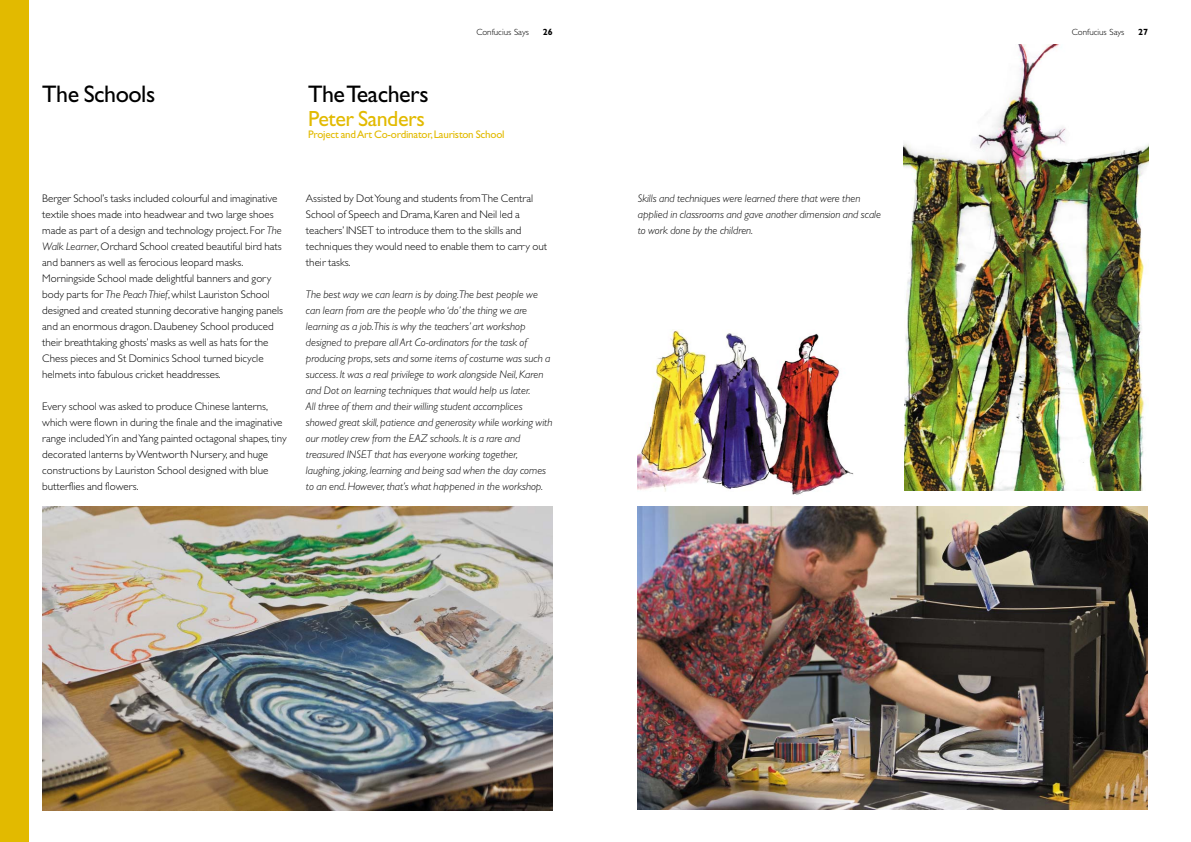
<style>
.page{position:relative;width:1191px;height:842px;background:#fff}
.page>*{position:absolute;margin:0;border:0;box-sizing:border-box;transform-origin:0 0}
.t1{font:24px "Gill Sans CE";letter-spacing:-.02em;color:#000}
.t2{font:22px "Gill Sans CE";letter-spacing:-.02em;color:#e2ba00}
.t3{font:300 11px/16px "Gill Sans CE";color:#000}
.t4{font:italic 300 11px/16px "Gill Sans CE";color:#000}
.t5{font:11px "Gill Sans CE";letter-spacing:-.02em;color:#e2ba00}
.t6{font:300 9px "Gill Sans CE";color:#000}
.t7{font:700 9px "Gill Sans CE";color:#000}
.s1{font-style:italic}
</style>
<div class="page">
<div style="left:0;top:0;width:28px;height:842px;background:#e2ba00"></div>
<img style="left:42px;top:506px;width:510px;height:304px">
<img style="left:638px;top:506px;width:509px;height:303px">
<img style="left:903px;top:44px;width:245px;height:446px">
<img style="left:638px;top:330px;width:216px;height:165px">
<p class="t6" style="left:476px;top:29px;width:54px">Confucius Says</p>
<p class="t7" style="left:543px;top:28px;width:11px">26</p>
<h1 class="t1" style="left:42px;top:84px;width:115px">The Schools</h1>
<h1 class="t1" style="left:308px;top:84px;width:122px">The Teachers</h1>
<h2 class="t2" style="left:308px;top:110px;width:118px">Peter Sanders</h2>
<p class="t5" style="left:308px;top:130px;width:198px">Project and Art Co-ordinator,Lauriston School</p>
<p class="t3" style="left:42px;top:192px;width:242px">Berger School’s tasks included colourful and imaginative textile shoes made into headwear and two large shoes made as part of a design and technology project. For <span class="s1">The Walk Learner</span>, Orchard School created beautiful bird hats and banners as well as ferocious leopard masks.<br>Morningside School made delightful banners and gory body parts for <span class="s1">The Peach Thief</span>, whilst Lauriston School designed and created stunning decorative hanging panels and an enormous dragon. Daubeney School produced their breathtaking ghosts’ masks as well as hats for the Chess pieces and St Dominics School turned bicycle helmets into fabulous cricket headdresses.</p>
<p class="t3" style="left:42px;top:400px;width:246px">Every school was asked to produce Chinese lanterns, which were flown in during the finale and the imaginative range included Yin and Yang painted octagonal shapes, tiny decorated lanterns by Wentworth Nursery, and huge constructions by Lauriston School designed with blue butterflies and flowers.</p>
<p class="t3" style="left:306px;top:192px;width:243px">Assisted by Dot Young and students from The Central School of Speech and Drama, Karen and Neil led a teachers’ INSET to introduce them to the skills and techniques they would need to enable them to carry out their tasks.</p>
<p class="t4" style="left:306px;top:288px;width:248px">The best way we can learn is by doing.The best people we can learn from are the people who ‘do’ the thing we are learning as a job.This is why the teachers’ art workshop designed to prepare all Art Co-ordinators for the task of producing props, sets and some items of costume was such a success. It was a real privilege to work alongside Neil, Karen and Dot on learning techniques that would help us later.<br>All three of them and their willing student accomplices showed great skill, patience and generosity while working with our motley crew from the EAZ schools. It is a rare and treasured INSET that has everyone working together, laughing, joking, learning and being sad when the day comes to an end. However, that’s what happened in the workshop.</p>
<p class="t4" style="left:638px;top:192px;width:245px">Skills and techniques were learned there that were then applied in classrooms and gave another dimension and scale to work done by the children.</p>
<p class="t6" style="left:1071px;top:29px;width:54px">Confucius Says</p>
<p class="t7" style="left:1138px;top:28px;width:11px">27</p>
</div>
